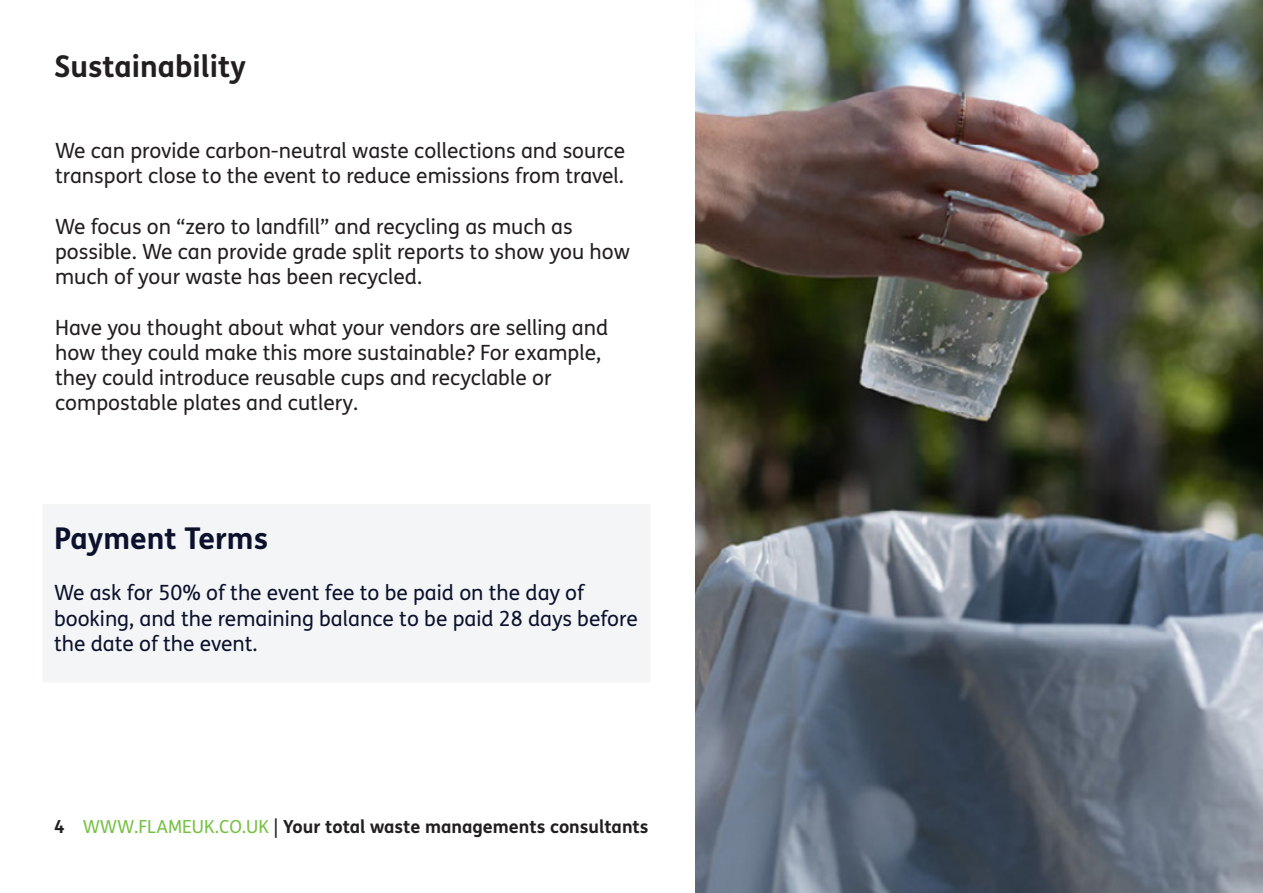
<style>
.page{position:relative;width:1263px;height:893px;background:#fff}
.page>*{position:absolute;margin:0;border:0;box-sizing:border-box;transform-origin:0 0}
.t1{font:700 30px "FS Me";color:#231f20}
.t2{font:700 30px "FS Me";color:#0c112d}
.t3{font:21px/25.2px "FS Me";color:#231f20}
.t4{font:21px/25.2px "FS Me";color:#0c112d}
.t5{font:700 18px "FS Me";color:#231f20}
.s1{font-weight:400;color:#76c043}
.s2{font-weight:400}
</style>
<div class="page">
<div style="left:43px;top:504px;width:608px;height:178px;background:#f4f5f6"></div>
<img style="left:695px;top:1px;width:568px;height:892px">
<p class="t1" style="left:54px;top:43px;width:194px">Sustainability</p>
<p class="t3" style="left:55px;top:138px;width:572px">We can provide carbon-neutral waste collections and source transport close to the event to reduce emissions from travel.</p>
<p class="t3" style="left:55px;top:213px;width:576px">We focus on “zero to landfill” and recycling as much as possible. We can provide grade split reports to show you how much of your waste has been recycled.</p>
<p class="t3" style="left:55px;top:314px;width:555px">Have you thought about what your vendors are selling and how they could make this more sustainable? For example, they could introduce reusable cups and recyclable or compostable plates and cutlery.</p>
<p class="t2" style="left:54px;top:515px;width:215px">Payment Terms</p>
<p class="t4" style="left:54px;top:580px;width:585px">We ask for 50% of the event fee to be paid on the day of booking, and the remaining balance to be paid 28 days before the date of the event.</p>
<p class="t5" style="left:54px;top:812px;width:596px">4 <span class="s1">WWW.FLAMEUK.CO.UK</span> <span class="s2">|</span> Your total waste managements consultants</p>
</div>
